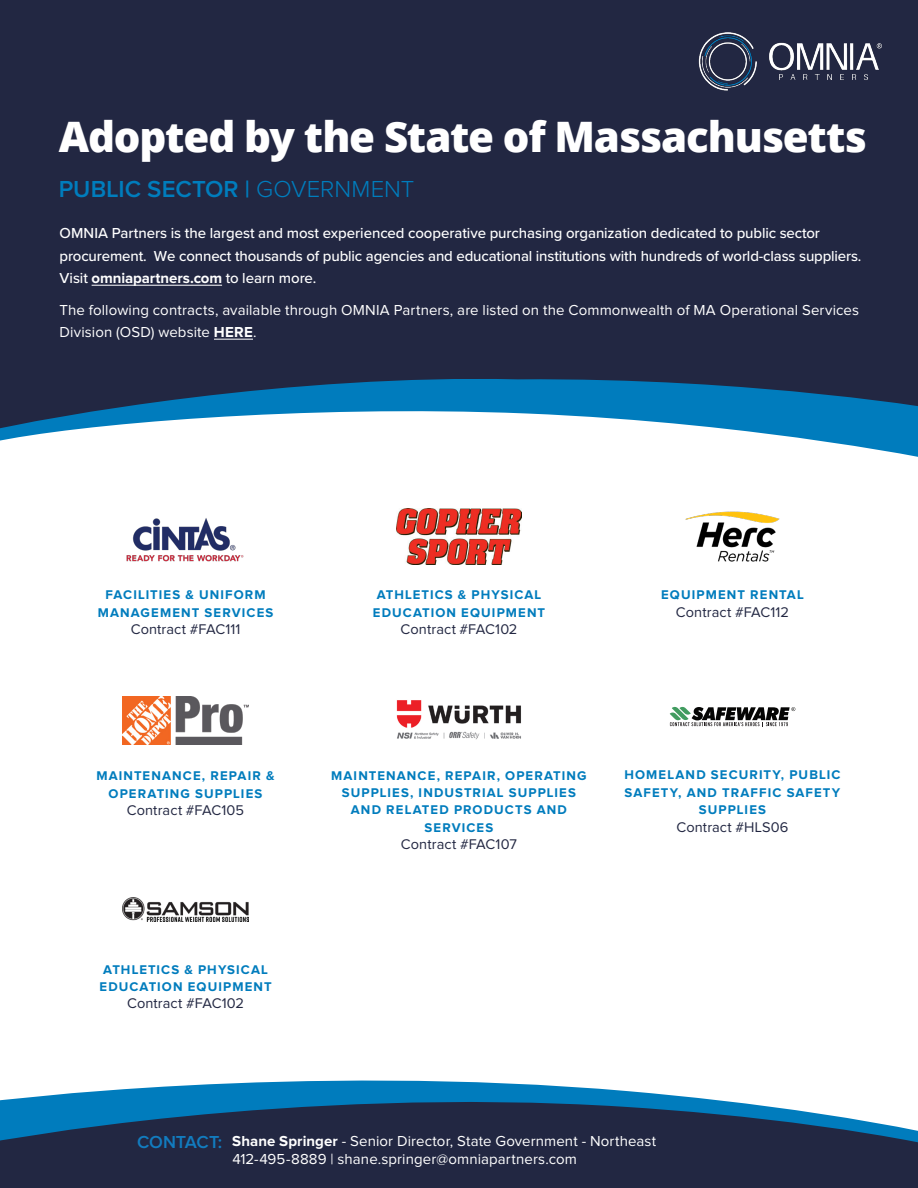
<style>
.page{position:relative;width:918px;height:1188px;background:#fff}
.page>*{position:absolute;margin:0;border:0;box-sizing:border-box;transform-origin:0 0}
.t1{font:800 42px "Open Sans";letter-spacing:-.03em;color:#fff}
.t2{font:600 24px "Proxima Nova";letter-spacing:.005em;color:#007dbd}
.t3{font:600 18px "Proxima Nova";letter-spacing:-.01em;color:#127cbf}
.t4{font:500 15px/22.5px "Proxima Nova";letter-spacing:-.01em;color:#fff}
.t5{font:15px/22.5px "Proxima Nova";letter-spacing:.005em;color:#fff}
.copy{font:14.55px "Proxima Nova";letter-spacing:.005em;color:#222742}
.Blue_header{font:700 13.05px/17.4px "Proxima Nova";letter-spacing:.085em;color:#007cbd;text-align:center}
.s1{font-weight:300}
.s2{font-weight:700}
</style>
<div class="page">
<div style="left:0;top:0;width:918px;height:374px;background:#222742"></div>
<hr style="left:92px;top:285px;width:130px;height:1px;background:#fff">
<hr style="left:214px;top:339px;width:39px;height:1px;background:#fff">
<svg style="left:0;top:374px;width:918px;height:83px"></svg>
<img style="left:692px;top:30px;width:197px;height:69px">
<svg style="left:196px;top:1080px;width:344px;height:5px;fill:#027dbd"></svg>
<svg style="left:0;top:1085px;width:918px;height:103px;background:#2e4b6b"></svg>
<img style="left:126px;top:518px;width:118px;height:44px">
<img style="left:396px;top:508px;width:126px;height:57px">
<img style="left:685px;top:511px;width:95px;height:51px">
<img style="left:123px;top:696px;width:125px;height:49px">
<svg style="left:670px;top:706px;width:125px;height:21px"></svg>
<img style="left:123px;top:898px;width:125px;height:24px">
<img style="left:396px;top:700px;width:125px;height:39px">
<p class="t1" style="left:59px;top:105px;width:809px">Adopted by the State of Massachusetts</p>
<p class="t2" style="left:59px;top:178px;width:357px">PUBLIC SECTOR | <span class="s1">GOVERNMENT</span></p>
<p class="t4" style="left:60px;top:221px;width:804px">OMNIA Partners is the largest and most experienced cooperative purchasing organization dedicated to public sector procurement. We connect thousands of public agencies and educational institutions with hundreds of world-class suppliers.<br>Visit <span class="s2">omniapartners.com</span> to learn more.</p>
<p class="t5" style="left:60px;top:299px;width:801px">The following contracts, available through OMNIA Partners, are listed on the Commonwealth of MA Operational Services<br>Division (OSD) website <span class="s2">HERE</span>.</p>
<p class="Blue_header" style="left:98px;top:587px;width:177px">FACILITIES &amp; UNIFORM<br>MANAGEMENT SERVICES</p>
<p class="copy" style="left:131px;top:623px;width:111px">Contract #FAC111</p>
<p class="Blue_header" style="left:96px;top:768px;width:180px">MAINTENANCE, REPAIR &amp;<br>OPERATING SUPPLIES</p>
<p class="copy" style="left:127px;top:804px;width:119px">Contract #FAC105</p>
<p class="Blue_header" style="left:99px;top:961px;width:174px;text-align:left">ATHLETICS &amp; PHYSICAL<br>EDUCATION EQUIPMENT</p>
<p class="copy" style="left:127px;top:997px;width:118px">Contract #FAC102</p>
<p class="Blue_header" style="left:373px;top:587px;width:174px;text-align:left">ATHLETICS &amp; PHYSICAL<br>EDUCATION EQUIPMENT</p>
<p class="copy" style="left:401px;top:623px;width:118px">Contract #FAC102</p>
<p class="Blue_header" style="left:661px;top:587px;width:144px">EQUIPMENT RENTAL</p>
<p class="copy" style="left:676px;top:605px;width:114px">Contract #FAC112</p>
<p class="Blue_header" style="left:331px;top:767px;width:257px">MAINTENANCE, REPAIR, OPERATING<br>SUPPLIES, INDUSTRIAL SUPPLIES<br>AND RELATED PRODUCTS AND<br>SERVICES</p>
<p class="copy" style="left:401px;top:838px;width:117px">Contract #FAC107</p>
<p class="Blue_header" style="left:624px;top:767px;width:218px">HOMELAND SECURITY, PUBLIC<br>SAFETY, AND TRAFFIC SAFETY<br>SUPPLIES</p>
<p class="copy" style="left:676px;top:820px;width:113px">Contract #HLS06</p>
<p class="t3" style="left:137px;top:1134px;width:87px">CONTACT:</p>
<p class="t5" style="left:232px;top:1130px;width:426px"><span class="s2">Shane Springer</span> - Senior Director, State Government - Northeast</p>
<p class="t5" style="left:232px;top:1149px;width:346px">412-495-8889 | shane.springer@omniapartners.com</p>
</div>
